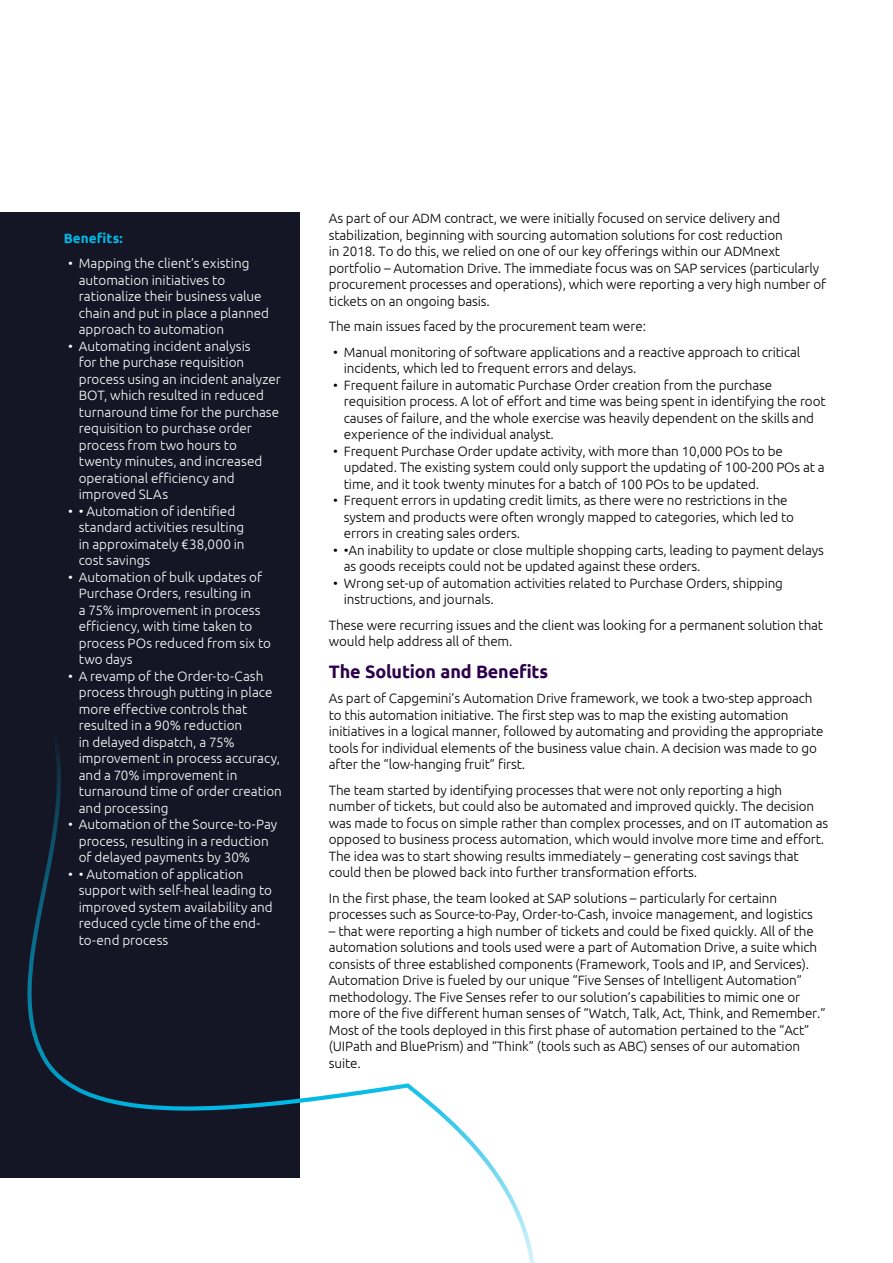
<style>
.page{position:relative;width:893px;height:1263px;background:#fff}
.page>*{position:absolute;margin:0;border:0;box-sizing:border-box;transform-origin:0 0}
.t1{font:700 18px "Ubuntu";letter-spacing:-.01em;color:#2c004b}
.t2{font:300 13.5px/16.5px "Ubuntu";letter-spacing:-.01em;color:#000}
.t3{font:300 13.5px/16.5px "Ubuntu";color:#fff}
.t4{font:700 13.5px "Ubuntu";letter-spacing:.005em;color:#00b9e7}
</style>
<div class="page">
<div style="left:0;top:213px;width:299px;height:965px;background:#151625"></div>
<svg style="left:27px;top:681px;width:508px;height:582px"></svg>
<p class="t4" style="left:64px;top:230px;width:60px">Benefits:</p>
<p class="t3" style="left:79px;top:255px;width:192px;text-indent:-11px">• Mapping the client’s existing automation initiatives to rationalize their business value chain and put in place a planned approach to automation</p>
<p class="t3" style="left:79px;top:337px;width:204px;text-indent:-11px">• Automating incident analysis<br>for the purchase requisition process using an incident analyzer<br>BOT, which resulted in reduced turnaround time for the purchase requisition to purchase order process from two hours to twenty minutes, and increased operational efficiency and improved SLAs</p>
<p class="t3" style="left:79px;top:502px;width:167px;text-indent:-11px">• • Automation of identified standard activities resulting in approximately €38,000 in cost savings</p>
<p class="t3" style="left:79px;top:568px;width:194px;text-indent:-11px">• Automation of bulk updates of<br>Purchase Orders, resulting in<br>a 75% improvement in process efficiency, with time taken to process POs reduced from six to two days</p>
<p class="t3" style="left:79px;top:667px;width:205px;text-indent:-11px">• A revamp of the Order-to-Cash process through putting in place more effective controls that resulted in a 90% reduction<br>in delayed dispatch, a 75% improvement in process accuracy, and a 70% improvement in turnaround time of order creation and processing</p>
<p class="t3" style="left:79px;top:816px;width:200px;text-indent:-11px">• Automation of the Source-to-Pay process, resulting in a reduction of delayed payments by 30%</p>
<p class="t3" style="left:79px;top:865px;width:196px;text-indent:-11px">• • Automation of application support with self-heal leading to improved system availability and reduced cycle time of the end&shy;to-end process</p>
<p class="t2" style="left:329px;top:210px;width:499px">As part of our ADM contract, we were initially focused on service delivery and stabilization, beginning with sourcing automation solutions for cost reduction<br>in 2018. To do this, we relied on one of our key offerings within our ADMnext portfolio – Automation Drive. The immediate focus was on SAP services (particularly procurement processes and operations), which were reporting a very high number of tickets on an ongoing basis.</p>
<p class="t2" style="left:329px;top:318px;width:319px">The main issues faced by the procurement team were:</p>
<p class="t2" style="left:344px;top:343px;width:458px;text-indent:-11px">• Manual monitoring of software applications and a reactive approach to critical incidents, which led to frequent errors and delays.</p>
<p class="t2" style="left:344px;top:376px;width:483px;text-indent:-11px">• Frequent failure in automatic Purchase Order creation from the purchase requisition process. A lot of effort and time was being spent in identifying the root causes of failure, and the whole exercise was heavily dependent on the skills and experience of the individual analyst.</p>
<p class="t2" style="left:344px;top:442px;width:482px;text-indent:-11px">• Frequent Purchase Order update activity, with more than 10,000 POs to be updated. The existing system could only support the updating of 100-200 POs at a time, and it took twenty minutes for a batch of 100 POs to be updated.</p>
<p class="t2" style="left:344px;top:492px;width:452px;text-indent:-11px">• Frequent errors in updating credit limits, as there were no restrictions in the system and products were often wrongly mapped to categories, which led to errors in creating sales orders.</p>
<p class="t2" style="left:344px;top:541px;width:481px;text-indent:-11px">• •An inability to update or close multiple shopping carts, leading to payment delays as goods receipts could not be updated against these orders.</p>
<p class="t2" style="left:344px;top:574px;width:441px;text-indent:-11px">• Wrong set-up of automation activities related to Purchase Orders, shipping instructions, and journals.</p>
<p class="t2" style="left:329px;top:616px;width:496px">These were recurring issues and the client was looking for a permanent solution that would help address all of them.</p>
<h1 class="t1" style="left:329px;top:660px;width:221px">The Solution and Benefits</h1>
<p class="t2" style="left:329px;top:690px;width:496px">As part of Capgemini’s Automation Drive framework, we took a two-step approach to this automation initiative. The first step was to map the existing automation initiatives in a logical manner, followed by automating and providing the appropriate tools for individual elements of the business value chain. A decision was made to go after the “low-hanging fruit” first.</p>
<p class="t2" style="left:329px;top:781px;width:501px">The team started by identifying processes that were not only reporting a high number of tickets, but could also be automated and improved quickly. The decision was made to focus on simple rather than complex processes, and on IT automation as opposed to business process automation, which would involve more time and effort.<br>The idea was to start showing results immediately – generating cost savings that could then be plowed back into further transformation efforts.</p>
<p class="t2" style="left:329px;top:889px;width:486px">In the first phase, the team looked at SAP solutions – particularly for certainn processes such as Source-to-Pay, Order-to-Cash, invoice management, and logistics</p>
<p class="t2" style="left:329px;top:922px;width:498px">– that were reporting a high number of tickets and could be fixed quickly. All of the automation solutions and tools used were a part of Automation Drive, a suite which consists of three established components (Framework, Tools and IP, and Services).<br>Automation Drive is fueled by our unique “Five Senses of Intelligent Automation” methodology. The Five Senses refer to our solution’s capabilities to mimic one or more of the five different human senses of “Watch, Talk, Act, Think, and Remember.” Most of the tools deployed in this first phase of automation pertained to the “Act” (UIPath and BluePrism) and “Think” (tools such as ABC) senses of our automation suite.</p>
</div>
